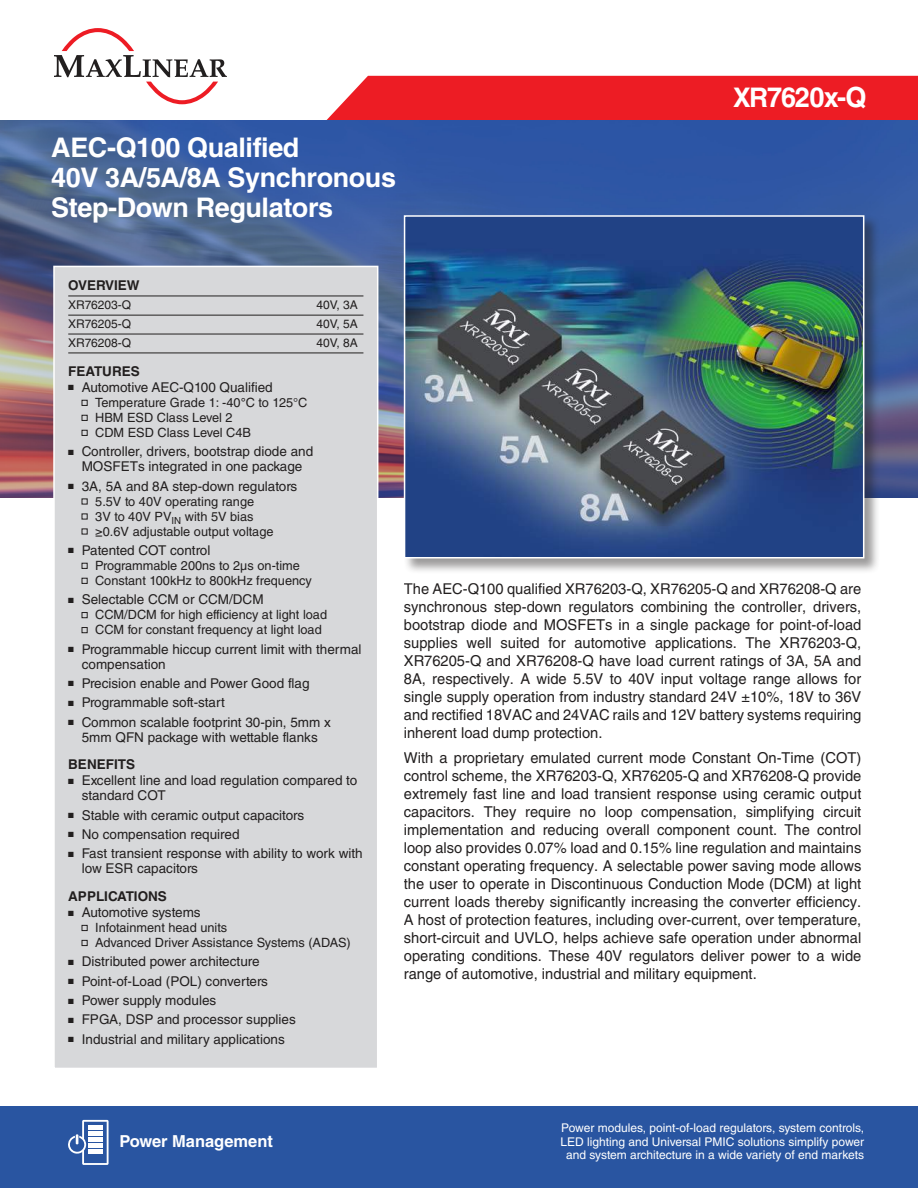
<style>
.page{position:relative;width:918px;height:1188px;background:#fff}
.page>*{position:absolute;margin:0;border:0;box-sizing:border-box;transform-origin:0 0}
.t1{font:700 27.75px "Helvetica LT Std";letter-spacing:-.03em;color:#fff}
.t2{font:700 27px/30px "Helvetica LT Std";letter-spacing:-.015em;color:#fff}
.t3{font:700 16.5px "Helvetica LT Std";color:#fff}
.t4{font:15px/18px "Helvetica LT Std";color:#221f1f;text-align:justify}
.t5{font:13.5px/15px "Helvetica LT Std";color:#221f1f}
.t6{font:700 13.5px "Helvetica LT Std";color:#221f1f}
.t7{font:12.75px/15px "Helvetica LT Std";color:#221f1f}
.t8{font:12px/13.5px "Helvetica LT Std";color:#fff;text-align:center}
.t9{font:12px "Helvetica LT Std";color:#221f1f}
.t10{font:7.5px "Zapf Dingbats ITC";color:#221f1f}
.s1{font-size:27px}
.s2{font-weight:700}
</style>
<div class="page">
<div style="left:326px;top:76px;width:592px;height:44px;background:#ed1c24"></div>
<svg style="left:54px;top:28px;width:173px;height:76px"></svg>
<img style="left:0;top:120px;width:918px;height:378px">
<div style="left:54px;top:266px;width:324px;height:802px;background:#d7d8da"></div>
<hr style="left:68px;top:296px;width:295px;height:1px;background:#221f1f">
<hr style="left:68px;top:315px;width:295px;height:1px;background:#221f1f">
<hr style="left:68px;top:334px;width:295px;height:1px;background:#221f1f">
<hr style="left:68px;top:353px;width:295px;height:1px;background:#221f1f">
<svg style="left:82px;top:400px;width:6px;height:6px"></svg>
<svg style="left:82px;top:415px;width:6px;height:6px"></svg>
<svg style="left:82px;top:430px;width:6px;height:6px"></svg>
<svg style="left:82px;top:499px;width:6px;height:5px"></svg>
<svg style="left:82px;top:514px;width:6px;height:5px"></svg>
<svg style="left:82px;top:529px;width:6px;height:5px"></svg>
<svg style="left:82px;top:563px;width:6px;height:6px"></svg>
<svg style="left:82px;top:578px;width:6px;height:6px"></svg>
<svg style="left:82px;top:612px;width:6px;height:6px"></svg>
<svg style="left:82px;top:627px;width:6px;height:6px"></svg>
<svg style="left:82px;top:925px;width:6px;height:6px"></svg>
<svg style="left:82px;top:940px;width:6px;height:6px"></svg>
<div style="left:53px;top:266px;width:325px;height:803px;border:2px solid #fff"></div>
<div style="left:403px;top:215px;width:477px;height:359px;background:#221f1f;opacity:.45"></div>
<img style="left:407px;top:218px;width:454px;height:337px">
<div style="left:404px;top:215px;width:460px;height:343px;border:2px solid #fff"></div>
<div style="left:0;top:1106px;width:918px;height:82px;background:#2955a1"></div>
<svg style="left:68px;top:1120px;width:41px;height:45px"></svg>
<h2 class="t2" style="left:51px;top:135px;width:346px">AEC-Q100 Qualified<br>40V 3A/5A/8A Synchronous<br>Step-Down Regulators</h2>
<h1 class="t1" style="left:733px;top:87px;width:135px"><span class="s1">XR</span>7620x-Q</h1>
<p class="t6" style="left:68px;top:280px;width:73px">OVERVIEW</p>
<p class="t9" style="left:68px;top:300px;width:64px">XR76203-Q</p>
<p class="t9" style="left:317px;top:300px;width:43px">40V, 3A</p>
<p class="t9" style="left:68px;top:319px;width:64px">XR76205-Q</p>
<p class="t9" style="left:317px;top:319px;width:43px">40V, 5A</p>
<p class="t9" style="left:68px;top:338px;width:64px">XR76208-Q</p>
<p class="t9" style="left:317px;top:338px;width:43px">40V, 8A</p>
<p class="t6" style="left:68px;top:366px;width:73px">FEATURES</p>
<p class="t5" style="left:68px;top:381px;width:206px">■ Automotive AEC-Q100 Qualified</p>
<p class="t7" style="left:95px;top:396px;width:214px">Temperature Grade 1: -40<span class="s2">°</span>C to 125°C<br>HBM ESD Class Level 2<br>CDM ESD Class Level C4B</p>
<p class="t10" style="left:74px;top:449px;width:4px">■</p>
<p class="t5" style="left:68px;top:445px;width:246px;text-align:center">■ Controller, drivers, bootstrap diode and<br>MOSFETs integrated in one package</p>
<p class="t5" style="left:68px;top:480px;width:231px">■ 3A, 5A and 8A step-down regulators</p>
<p class="t7" style="left:95px;top:495px;width:180px">5.5V to 40V operating range<br>3V to 40V PV<sub>IN</sub> with 5V bias ≥0.6V adjustable output voltage</p>
<p class="t5" style="left:68px;top:544px;width:144px">■ Patented COT control</p>
<p class="t7" style="left:95px;top:559px;width:218px">Programmable 200ns to 2μs on-time<br>Constant 100kHz to 800kHz frequency</p>
<p class="t10" style="left:74px;top:597px;width:4px">■</p>
<p class="t5" style="left:68px;top:593px;width:197px">■ Selectable CCM or CCM/DCM</p>
<p class="t7" style="left:95px;top:608px;width:233px">CCM/DCM for high efficiency at light load<br>CCM for constant frequency at light load</p>
<p class="t5" style="left:82px;top:643px;width:281px;text-indent:-14px">■ Programmable hiccup current limit with thermal compensation</p>
<p class="t5" style="left:68px;top:677px;width:243px">■ Precision enable and Power Good flag</p>
<p class="t10" style="left:74px;top:700px;width:4px">■</p>
<p class="t5" style="left:68px;top:696px;width:158px">■ Programmable soft-start</p>
<p class="t5" style="left:68px;top:716px;width:264px;text-align:center">■ Common scalable footprint 30-pin, 5mm x<br>5mm QFN package with wettable flanks</p>
<p class="t6" style="left:68px;top:759px;width:68px">BENEFITS</p>
<p class="t10" style="left:74px;top:778px;width:4px">■</p>
<p class="t5" style="left:82px;top:774px;width:277px;text-indent:-14px">■ Excellent line and load regulation compared to standard COT</p>
<p class="t5" style="left:68px;top:809px;width:238px">■ Stable with ceramic output capacitors</p>
<p class="t5" style="left:68px;top:828px;width:173px">■ No compensation required</p>
<p class="t10" style="left:74px;top:851px;width:4px">■</p>
<p class="t5" style="left:82px;top:847px;width:283px;text-indent:-14px">■ Fast transient response with ability to work with low ESR capacitors</p>
<p class="t6" style="left:68px;top:891px;width:100px">APPLICATIONS</p>
<p class="t10" style="left:74px;top:909px;width:4px">■</p>
<p class="t5" style="left:68px;top:906px;width:134px">■ Automotive systems</p>
<p class="t7" style="left:95px;top:921px;width:257px">Infotainment head units<br>Advanced Driver Assistance Systems (ADAS)</p>
<p class="t10" style="left:74px;top:959px;width:4px">■</p>
<p class="t5" style="left:68px;top:955px;width:193px">■ Distributed power architecture</p>
<p class="t5" style="left:68px;top:975px;width:201px">■ Point-of-Load (POL) converters</p>
<p class="t10" style="left:74px;top:997px;width:4px">■</p>
<p class="t5" style="left:68px;top:994px;width:150px">■ Power supply modules</p>
<p class="t10" style="left:74px;top:1017px;width:4px">■</p>
<p class="t5" style="left:68px;top:1013px;width:229px">■ FPGA, DSP and processor supplies</p>
<p class="t5" style="left:68px;top:1033px;width:218px">■ Industrial and military applications</p>
<p class="t4" style="left:404px;top:581px;width:459px">The AEC-Q100 qualified XR76203-Q, XR76205-Q and XR76208-Q are synchronous step-down regulators combining the controller, drivers, bootstrap diode and MOSFETs in a single package for point-of-load supplies well suited for automotive applications. The XR76203-Q, XR76205-Q and XR76208-Q have load current ratings of 3A, 5A and 8A, respectively. A wide 5.5V to 40V input voltage range allows for single supply operation from industry standard 24V ±10%, 18V to 36V and rectified 18VAC and 24VAC rails and 12V battery systems requiring inherent load dump protection.</p>
<p class="t4" style="left:404px;top:750px;width:459px">With a proprietary emulated current mode Constant On-Time (COT) control scheme, the XR76203-Q, XR76205-Q and XR76208-Q provide extremely fast line and load transient response using ceramic output capacitors. They require no loop compensation, simplifying circuit implementation and reducing overall component count. The control loop also provides 0.07% load and 0.15% line regulation and maintains constant operating frequency. A selectable power saving mode allows the user to operate in Discontinuous Conduction Mode (DCM) at light current loads thereby significantly increasing the converter efficiency.<br>A host of protection features, including over-current, over temperature, short-circuit and UVLO, helps achieve safe operation under abnormal operating conditions. These 40V regulators deliver power to a wide range of automotive, industrial and military equipment.</p>
<p class="t3" style="left:119px;top:1135px;width:155px">Power Management</p>
<p class="t8" style="left:560px;top:1122px;width:305px">Power modules, point-of-load regulators, system controls,<br>LED lighting and Universal PMIC solutions simplify power and system architecture in a wide variety of end markets</p>
</div>
